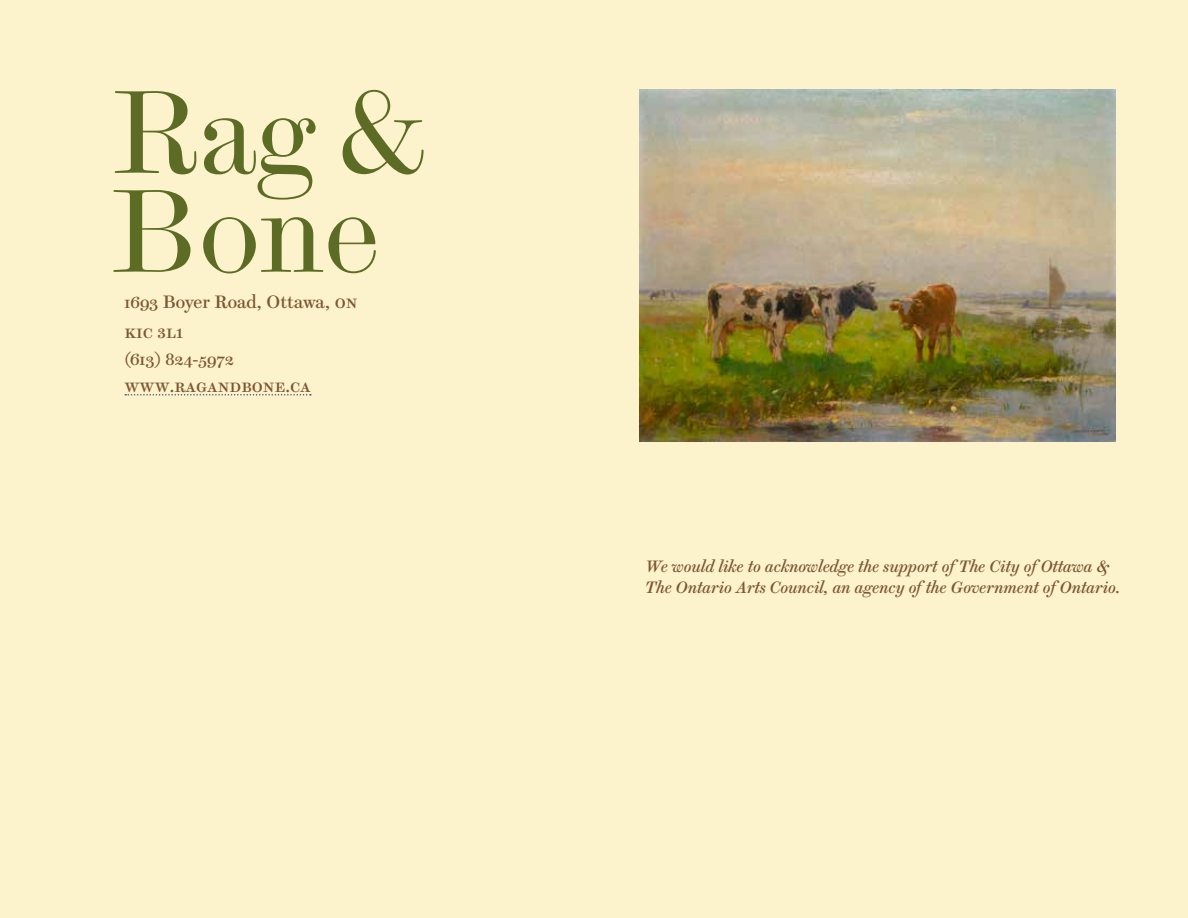
<style>
.page{position:relative;width:1188px;height:918px;background:#fcf2cc}
.page>*{position:absolute;margin:0;border:0;box-sizing:border-box;transform-origin:0 0}
.t1{font:114px "Scotch Modern Display";color:#5d6c25}
.t2{font:18px "Brunel Text Roman No 2";color:#7b5732}
.t3{font:16.5px/21px "Brunel Text Italic No 2";color:#7b5732}
</style>
<div class="page">
<svg style="left:125px;top:394px;width:186px;height:2px"></svg>
<img style="left:639px;top:89px;width:477px;height:352px">
<p class="t1" style="left:114px;top:66px;width:311px">Rag &amp;</p>
<p class="t1" style="left:112px;top:165px;width:268px">Bone</p>
<p class="t2" style="left:124px;top:288px;width:235px">1693 Boyer Road, Ottawa, on</p>
<p class="t2" style="left:124px;top:318px;width:60px">kic 3l1</p>
<p class="t2" style="left:124px;top:345px;width:111px">(613) 824-5972</p>
<p class="t2" style="left:124px;top:372px;width:188px">www.ragandbone.ca</p>
<p class="t3" style="left:645px;top:554px;width:476px">We would like to acknowledge the support of The City of Ottawa &amp;<br>The Ontario Arts Council, an agency of the Government of Ontario.</p>
</div>
